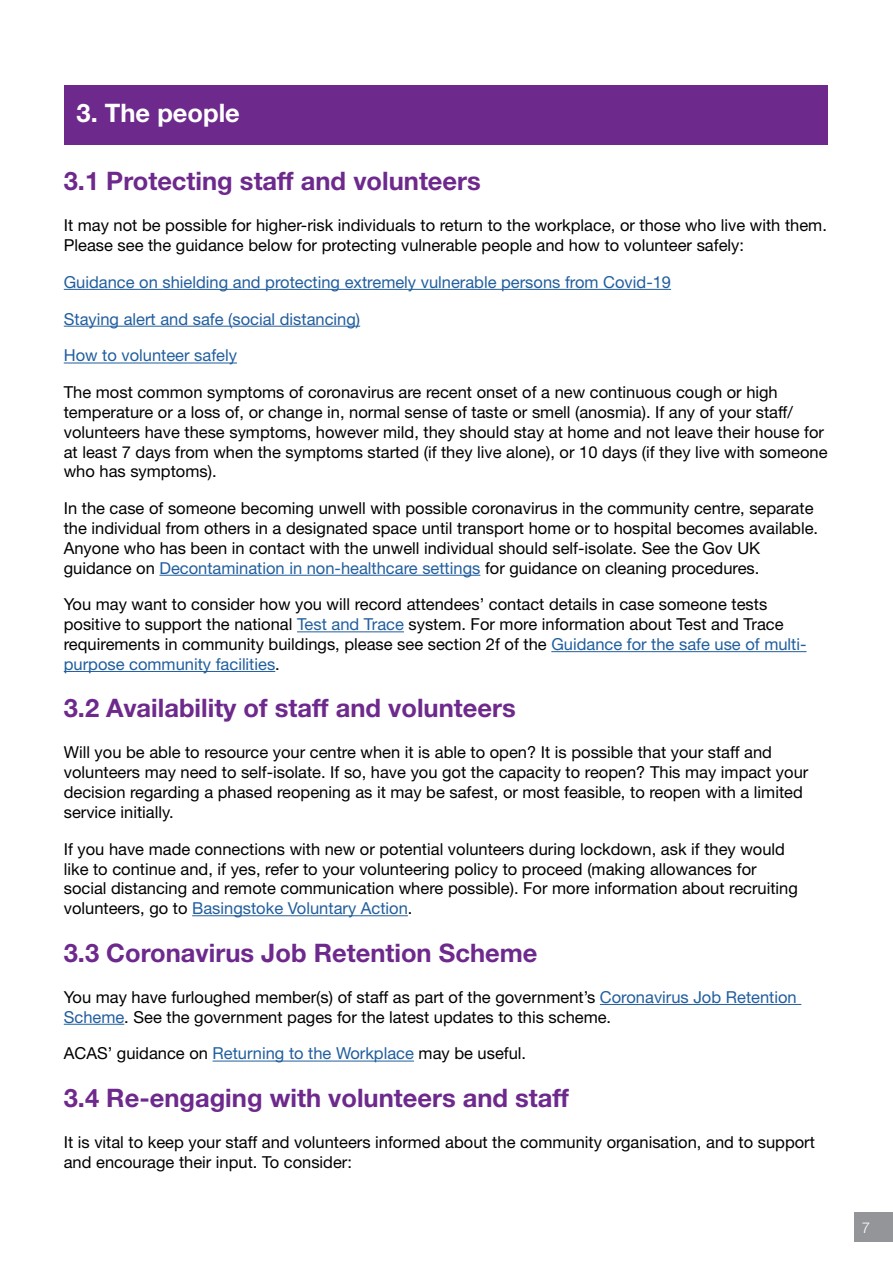
<style>
.page{position:relative;width:893px;height:1263px;background:#fff}
.page>*{position:absolute;margin:0;border:0;box-sizing:border-box;transform-origin:0 0}
.t1{font:700 25.5px "Helvetica Neue LT";color:#6e298d}
.t2{font:700 25.5px "Helvetica Neue LT";color:#fff}
.t3{font:16.5px/19.8px "Helvetica Neue LT";color:#000}
.t4{font:16.5px "Helvetica Neue LT";color:#215e9e}
.t5{font:300 15px "Helvetica Neue LT";color:#fff}
.s1{color:#215e9e}
</style>
<div class="page">
<div style="left:855px;top:1212px;width:38px;height:30px;background:#939598"></div>
<hr style="left:64px;top:289px;width:607px;height:1px;background:#215e9e">
<hr style="left:64px;top:326px;width:296px;height:1px;background:#215e9e">
<hr style="left:64px;top:363px;width:173px;height:1px;background:#215e9e">
<hr style="left:159px;top:575px;width:321px;height:1px;background:#215e9e">
<hr style="left:297px;top:631px;width:107px;height:1px;background:#215e9e">
<hr style="left:551px;top:651px;width:255px;height:1px;background:#215e9e">
<hr style="left:64px;top:671px;width:211px;height:1px;background:#215e9e">
<hr style="left:192px;top:915px;width:216px;height:1px;background:#215e9e">
<hr style="left:600px;top:1004px;width:201px;height:1px;background:#215e9e">
<hr style="left:64px;top:1024px;width:60px;height:1px;background:#215e9e">
<hr style="left:213px;top:1061px;width:201px;height:1px;background:#215e9e">
<div style="left:64px;top:85px;width:764px;height:60px;background:#6e298d"></div>
<p class="t2" style="left:77px;top:97px;width:165px">3. The people</p>
<h2 class="t1" style="left:64px;top:165px;width:419px">3.1 Protecting staff and volunteers</h2>
<p class="t3" style="left:64px;top:215px;width:765px">It may not be possible for higher-risk individuals to return to the workplace, or those who live with them.<br>Please see the guidance below for protecting vulnerable people and how to volunteer safely:</p>
<p class="t4" style="left:64px;top:272px;width:609px">Guidance on shielding and protecting extremely vulnerable persons from Covid-19</p>
<p class="t4" style="left:64px;top:309px;width:298px">Staying alert and safe (social distancing)</p>
<p class="t4" style="left:64px;top:346px;width:175px">How to volunteer safely</p>
<p class="t3" style="left:64px;top:382px;width:765px">The most common symptoms of coronavirus are recent onset of a new continuous cough or high temperature or a loss of, or change in, normal sense of taste or smell (anosmia). If any of your staff/ volunteers have these symptoms, however mild, they should stay at home and not leave their house for at least 7 days from when the symptoms started (if they live alone), or 10 days (if they live with someone who has symptoms).</p>
<p class="t3" style="left:64px;top:498px;width:756px">In the case of someone becoming unwell with possible coronavirus in the community centre, separate the individual from others in a designated space until transport home or to hospital becomes available.<br>Anyone who has been in contact with the unwell individual should self-isolate. See the Gov UK guidance on <span class="s1">Decontamination in non-healthcare settings</span> for guidance on cleaning procedures.</p>
<p class="t3" style="left:64px;top:594px;width:744px">You may want to consider how you will record attendees’ contact details in case someone tests positive to support the national <span class="s1">Test and Trace</span> system. For more information about Test and Trace requirements in community buildings, please see section 2f of the <span class="s1">Guidance for the safe use of multi&shy;purpose community facilities</span>.</p>
<h2 class="t1" style="left:64px;top:692px;width:453px">3.2 Availability of staff and volunteers</h2>
<p class="t3" style="left:64px;top:742px;width:746px">Will you be able to resource your centre when it is able to open? It is possible that your staff and volunteers may need to self-isolate. If so, have you got the capacity to reopen? This may impact your decision regarding a phased reopening as it may be safest, or most feasible, to reopen with a limited service initially.</p>
<p class="t3" style="left:64px;top:839px;width:736px">If you have made connections with new or potential volunteers during lockdown, ask if they would like to continue and, if yes, refer to your volunteering policy to proceed (making allowances for social distancing and remote communication where possible). For more information about recruiting volunteers, go to <span class="s1">Basingstoke Voluntary Action</span>.</p>
<h2 class="t1" style="left:64px;top:937px;width:475px">3.3 Coronavirus Job Retention Scheme</h2>
<p class="t3" style="left:64px;top:987px;width:734px">You may have furloughed member(s) of staff as part of the government’s <span class="s1">Coronavirus Job Retention<br>Scheme</span>. See the government pages for the latest updates to this scheme.</p>
<p class="t3" style="left:64px;top:1043px;width:464px">ACAS’ guidance on <span class="s1">Returning to the Workplace</span> may be useful.</p>
<h2 class="t1" style="left:64px;top:1082px;width:507px">3.4 Re-engaging with volunteers and staff</h2>
<p class="t3" style="left:64px;top:1132px;width:753px">It is vital to keep your staff and volunteers informed about the community organisation, and to support and encourage their input. To consider:</p>
<p class="t5" style="left:862px;top:1218px;width:10px">7</p>
</div>
